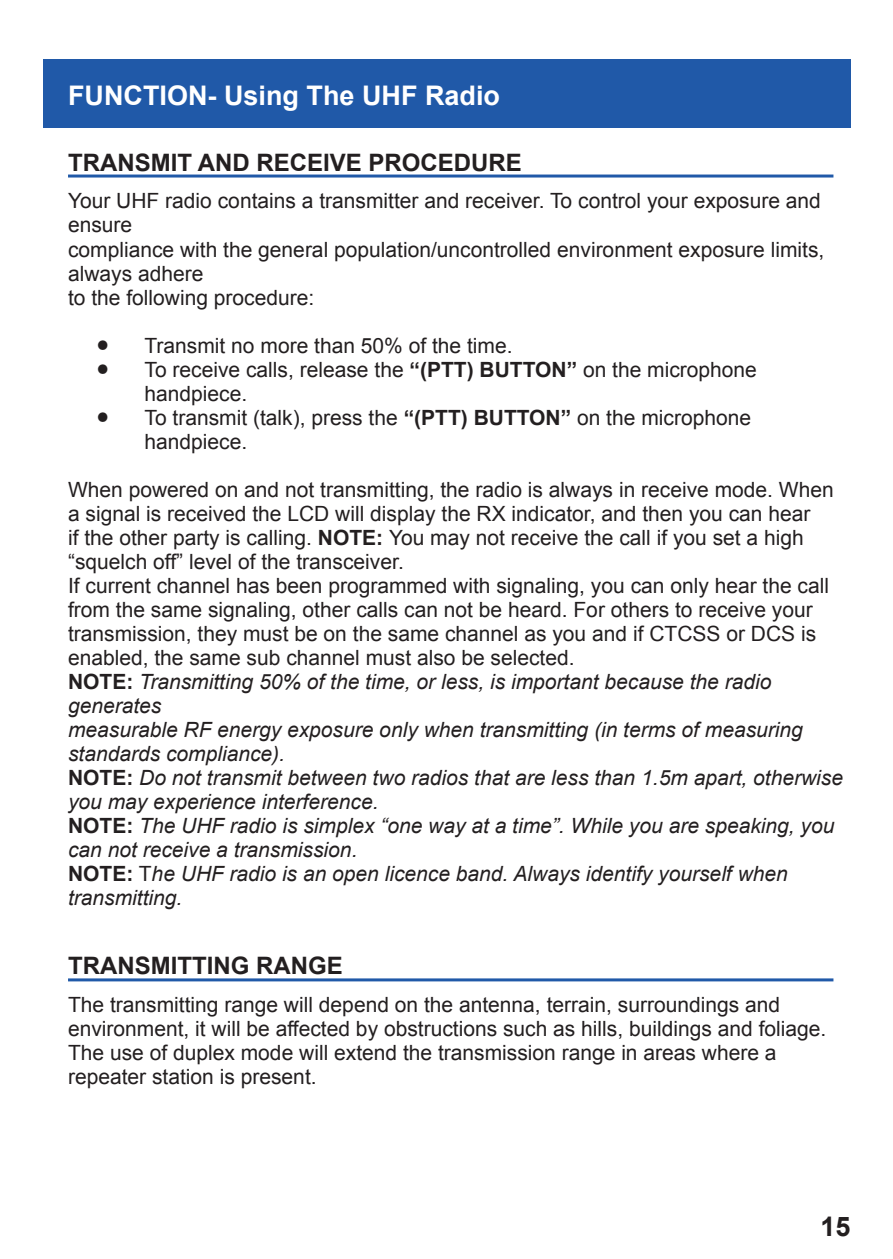
<style>
.page{position:relative;width:893px;height:1259px;background:#fff}
.page>*{position:absolute;margin:0;border:0;box-sizing:border-box;transform-origin:0 0}
.t1{font:700 27px "Arial";color:#fff}
.t2{font:700 27px "Arial";color:#231f20}
.t3{font:700 24px "Arial";color:#231f20}
.t4{font:21px/24px "Arial";color:#231f20}
.t5{font:italic 21px/24px "Arial";color:#231f20}
.s1{font-family:"Minion Pro";font-size:36px}
.s2{font-weight:700}
.s3{font-weight:700;font-style:normal}
.s4{font-style:normal}
</style>
<div class="page">
<div style="left:43px;top:60px;width:807px;height:68px;background:#2059a8"></div>
<hr style="left:68px;top:174px;width:765px;height:3px;background:#2059a8">
<hr style="left:68px;top:978px;width:765px;height:3px;background:#2059a8">
<p class="t1" style="left:68px;top:77px;width:433px">FUNCTION- Using The UHF Radio</p>
<p class="t3" style="left:68px;top:146px;width:455px">TRANSMIT AND RECEIVE PROCEDURE</p>
<p class="t4" style="left:68px;top:189px;width:754px">Your UHF radio contains a transmitter and receiver. To control your exposure and ensure</p>
<p class="t4" style="left:68px;top:237px;width:758px">compliance with the general population/uncontrolled environment exposure limits, always adhere</p>
<p class="t4" style="left:68px;top:285px;width:248px">to the following procedure:</p>
<p class="t4" style="left:96px;top:333px;width:418px"><span class="s1">•</span> Transmit no more than 50% of the time.</p>
<p class="t4" style="left:145px;top:357px;width:614px;text-indent:-49px"><span class="s1">•</span> To receive calls, release the <span class="s2">“(PTT) BUTTON”</span> on the microphone handpiece.</p>
<p class="t4" style="left:145px;top:405px;width:608px;text-indent:-49px"><span class="s1">•</span> To transmit (talk), press the <span class="s2">“(PTT) BUTTON”</span> on the microphone handpiece.</p>
<p class="t4" style="left:68px;top:477px;width:767px">When powered on and not transmitting, the radio is always in receive mode. When a signal is received the LCD will display the RX indicator, and then you can hear<br>if the other party is calling. <span class="s2">NOTE:</span> You may not receive the call if you set a high “squelch off” level of the transceiver.</p>
<p class="t4" style="left:68px;top:573px;width:763px">If current channel has been programmed with signaling, you can only hear the call from the same signaling, other calls can not be heard. For others to receive your transmission, they must be on the same channel as you and if CTCSS or DCS is enabled, the same sub channel must also be selected.</p>
<p class="t5" style="left:68px;top:669px;width:705px"><span class="s3">NOTE:</span> Transmitting 50% of the time, or less, is important because the radio generates</p>
<p class="t5" style="left:68px;top:717px;width:736px">measurable RF energy exposure only when transmitting (in terms of measuring standards compliance).</p>
<p class="t5" style="left:68px;top:765px;width:776px"><span class="s3">NOTE:</span> Do not transmit between two radios that are less than 1.5m apart, otherwise you may experience interference.</p>
<p class="t5" style="left:68px;top:813px;width:768px"><span class="s3">NOTE:</span> The UHF radio is simplex “one way at a time”. While you are speaking, you can not receive a transmission.</p>
<p class="t5" style="left:68px;top:861px;width:721px"><span class="s3">NOTE:</span> <span class="s4">T</span>he UHF radio is an open licence band. Always identify yourself when transmitting.</p>
<p class="t3" style="left:68px;top:950px;width:276px">TRANSMITTING RANGE</p>
<p class="t4" style="left:68px;top:993px;width:760px">The transmitting range will depend on the antenna, terrain, surroundings and environment, it will be affected by obstructions such as hills, buildings and foliage.<br>The use of duplex mode will extend the transmission range in areas where a repeater station is present.</p>
<p class="t2" style="left:820px;top:1208px;width:32px">15</p>
</div>
